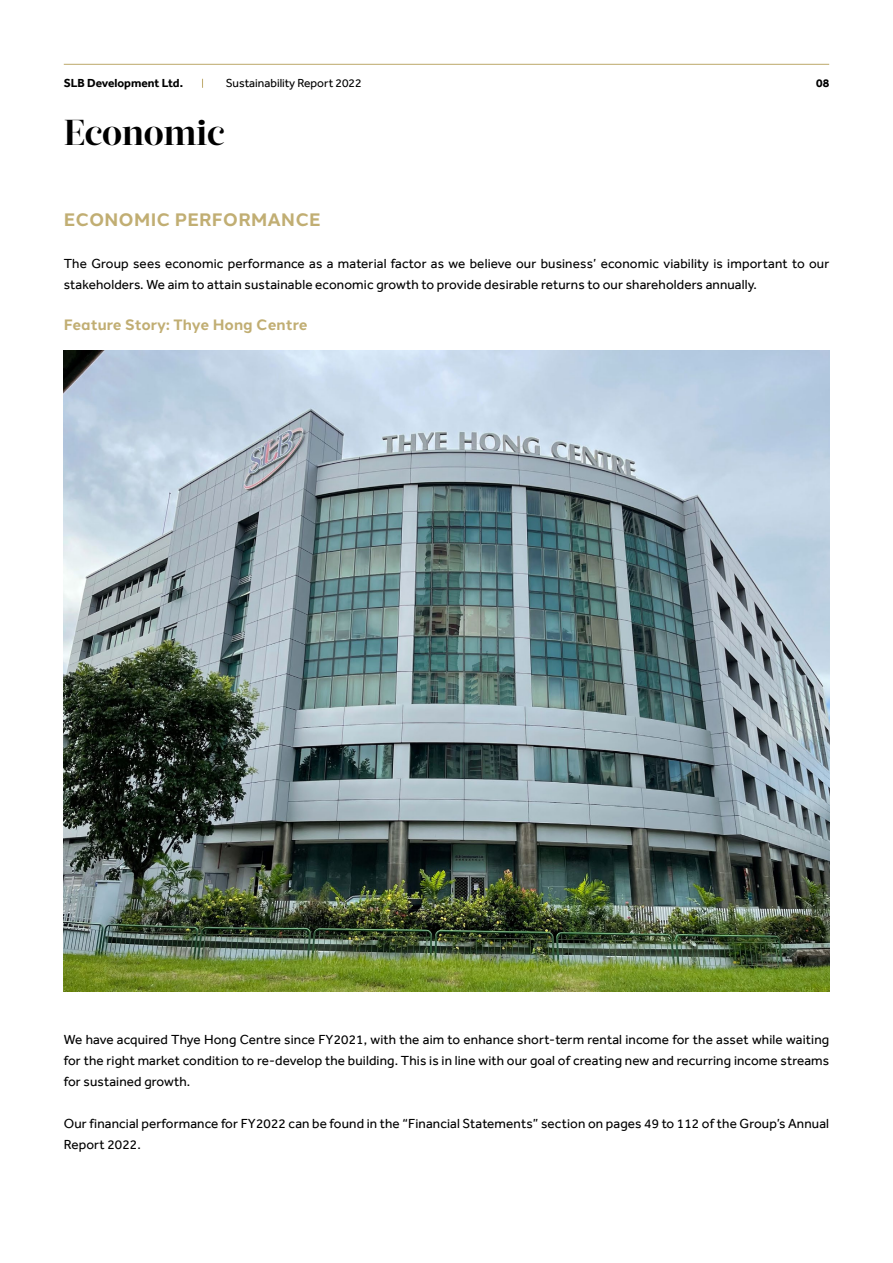
<style>
.page{position:relative;width:893px;height:1263px;background:#fff}
.page>*{position:absolute;margin:0;border:0;box-sizing:border-box;transform-origin:0 0}
.t1{font:700 36px "Acta Display";letter-spacing:-.01em;color:#000}
.t2{font:700 18px "Halcom";letter-spacing:.01em;color:#c1ae73}
.t3{font:700 15px "Halcom";color:#c1ae73}
.t4{font:13.5px/21px "Effra";letter-spacing:.01em;color:#000}
.t5{font:12px "Effra";color:#000}
.t6{font:700 12px "Effra";color:#000}
</style>
<div class="page">
<hr style="left:64px;top:64px;width:765px;height:1px;background:#c1ae73">
<img style="left:64px;top:350px;width:765px;height:642px">
<p class="t6" style="left:64px;top:76px;width:121px">SLB Development Ltd.</p>
<p class="t5" style="left:226px;top:76px;width:137px">Sustainability Report 2022</p>
<p class="t6" style="left:816px;top:76px;width:15px">08</p>
<h1 class="t1" style="left:64px;top:111px;width:162px">Economic</h1>
<h2 class="t2" style="left:64px;top:205px;width:258px">ECONOMIC PERFORMANCE</h2>
<p class="t4" style="left:64px;top:253px;width:767px">The Group sees economic performance as a material factor as we believe our business’ economic viability is important to our stakeholders. We aim to attain sustainable economic growth to provide desirable returns to our shareholders annually.</p>
<p class="t3" style="left:64px;top:312px;width:245px">Feature Story: Thye Hong Centre</p>
<p class="t4" style="left:64px;top:1028px;width:767px;text-align:justify">We have acquired Thye Hong Centre since FY2021, with the aim to enhance short-term rental income for the asset while waiting for the right market condition to re-develop the building. This is in line with our goal of creating new and recurring income streams for sustained growth.</p>
<p class="t4" style="left:64px;top:1112px;width:767px">Our financial performance for FY2022 can be found in the “Financial Statements” section on pages 49 to 112 of the Group’s Annual<br>Report 2022.</p>
</div>
